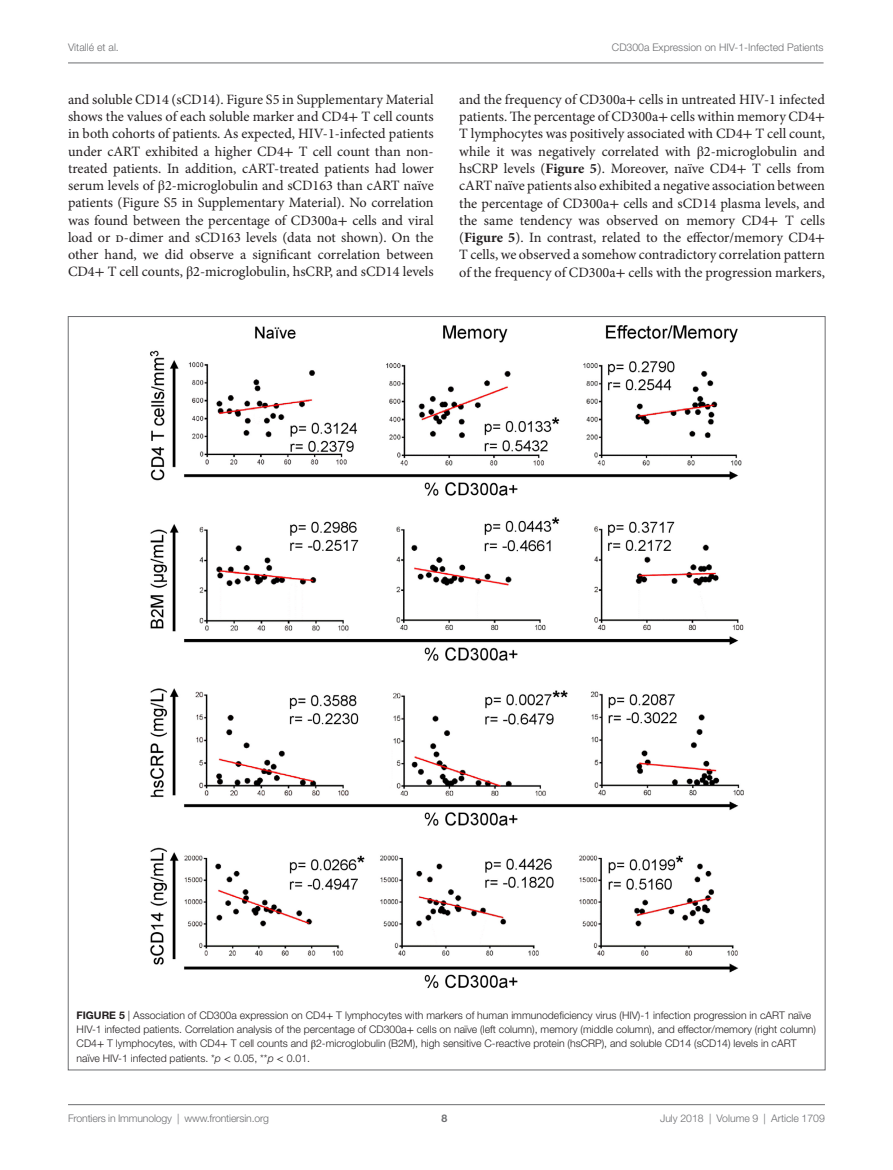
<style>
.page{position:relative;width:893px;height:1170px;background:#fff}
.page>*{position:absolute;margin:0;border:0;box-sizing:border-box;transform-origin:0 0}
.t1{font:14.25px/17.2px "Minion Pro";color:#231f20;text-align:justify}
.t2{font:300 10.5px/14.2px "Helvetica Neue LT Std";color:#231f20}
.t3{font:300 10.5px "Helvetica Neue LT Std";color:#6c6d70}
.t4{font:700 10.5px "Helvetica Neue LT Std";color:#6c6d70}
.s1{font-family:"STIX General"}
.s2{font-weight:700}
.s3{font-family:"STIX General";font-weight:400}
.s4{font-style:italic}
</style>
<div class="page">
<img style="left:150px;top:325px;width:594px;height:663px">
<hr style="left:68px;top:63px;width:756px;height:1px;background:#6c6d70">
<hr style="left:68px;top:1104px;width:757px;height:1px;background:#6c6d70">
<p class="t3" style="left:68px;top:41px;width:52px">Vitallé et al.</p>
<p class="t3" style="left:612px;top:41px;width:213px">CD300a Expression on HIV-1-Infected Patients</p>
<p class="t1" style="left:68px;top:91px;width:367px">and soluble CD14 (sCD14). Figure S5 in Supplementary Material shows the values of each soluble marker and CD4<span class="s1">+</span> T cell counts in both cohorts of patients. As expected, HIV-1-infected patients under cART exhibited a higher CD4<span class="s1">+</span> T cell count than non&shy;treated patients. In addition, cART-treated patients had lower serum levels of <span class="s1">β</span>2-microglobulin and sCD163 than cART naïve patients (Figure S5 in Supplementary Material). No correlation was found between the percentage of CD300a<span class="s1">+</span> cells and viral load or d-dimer and sCD163 levels (data not shown). On the other hand, we did observe a significant correlation between CD4<span class="s1">+</span> T cell counts, <span class="s1">β</span>2-microglobulin, hsCRP, and sCD14 levels</p>
<p class="t1" style="left:459px;top:91px;width:367px">and the frequency of CD300a<span class="s1">+</span> cells in untreated HIV-1 infected patients. The percentage of CD300a<span class="s1">+</span> cells within memory CD4<span class="s1">+ </span>T lymphocytes was positively associated with CD4<span class="s1">+</span> T cell count, while it was negatively correlated with <span class="s1">β</span>2-microglobulin and hsCRP levels (<span class="s2">Figure 5</span>). Moreover, naïve CD4<span class="s1">+</span> T cells from cART naïve patients also exhibited a negative association between the percentage of CD300a<span class="s1">+</span> cells and sCD14 plasma levels, and the same tendency was observed on memory CD4<span class="s1">+</span> T cells (<span class="s2">Figure 5</span>). In contrast, related to the effector/memory CD4<span class="s1">+ </span>T cells, we observed a somehow contradictory correlation pattern of the frequency of CD300a<span class="s1">+</span> cells with the progression markers,</p>
<p class="t2" style="left:77px;top:1007px;width:741px"><span class="s2">FIGURE 5</span> | Association of CD300a expression on CD4<span class="s3">+</span> T lymphocytes with markers of human immunodeficiency virus (HIV)-1 infection progression in cART naïve HIV-1 infected patients. Correlation analysis of the percentage of CD300a<span class="s3">+</span> cells on naïve (left column), memory (middle column), and effector/memory (right column)<br>CD4<span class="s3">+</span> T lymphocytes, with CD4<span class="s3">+</span> T cell counts and <span class="s3">β</span>2-microglobulin (B2M), high sensitive C-reactive protein (hsCRP), and soluble CD14 (sCD14) levels in cART naïve HIV-1 infected patients. *<span class="s4">p</span> <span class="s3">&lt;</span> 0.05, **<span class="s4">p</span> <span class="s3">&lt;</span> 0.01.</p>
<p class="t3" style="left:68px;top:1111px;width:203px">Frontiers in Immunology | www.frontiersin.org</p>
<p class="t3" style="left:660px;top:1111px;width:166px">July 2018 | Volume 9 | Article 1709</p>
<p class="t4" style="left:441px;top:1111px;width:7px">8</p>
</div>
